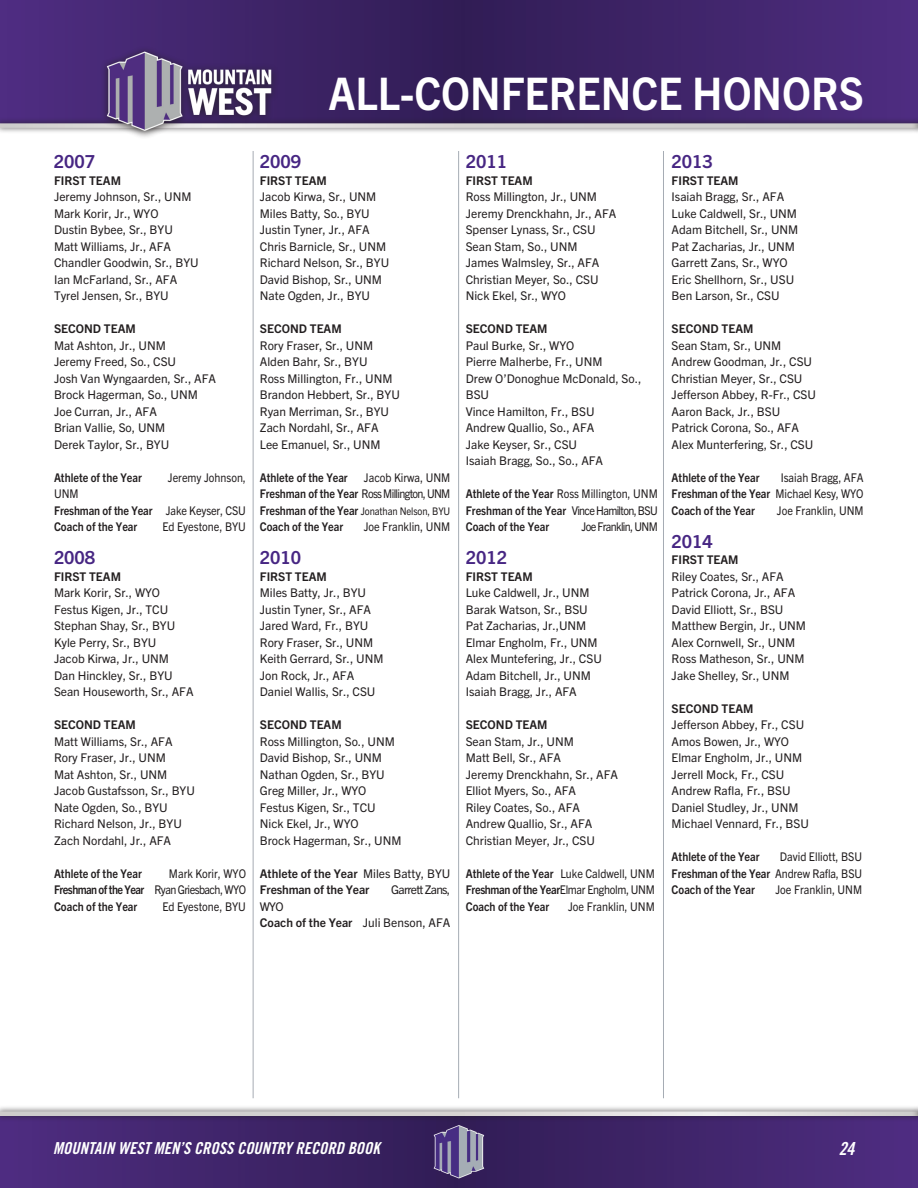
<style>
.page{position:relative;width:918px;height:1188px;background:#fff}
.page>*{position:absolute;margin:0;border:0;box-sizing:border-box;transform-origin:0 0}
.t1{font:700 45px "Trade Gothic Next";color:#fff;scale:.93 1}
.t2{font:700 18px "Trade Gothic Next";color:#472683}
.t3{font:18px "Trade Gothic LT Std Bd Cn 20 Obl";color:#fff}
.t4{font:16.5px "Trade Gothic LT Std Bd Cn 20 Obl";color:#fff}
.t5{font:12px/16.5px "Trade Gothic Next";color:#231f20}
.t6{font:700 12px/16.5px "Trade Gothic Next";color:#231f20;text-align:justify;scale:.9 1}
.t7{font:700 12px/16.5px "Trade Gothic Next";color:#231f20}
.t8{font:12px/16.5px "Trade Gothic Next";color:#231f20;text-align:justify;scale:.9 1}
.t9{font:12px/16.5px "Trade Gothic Next";letter-spacing:-.06em;color:#231f20;text-align:right;scale:.9 1}
.t10{font:12px "Trade Gothic Next";letter-spacing:-.06em;color:#231f20}
.t11{font:10.5px "Trade Gothic Next";letter-spacing:-.01em;color:#231f20;scale:.9 1}
.s1{font-weight:400}
.s2{font-weight:700}
.s3{font-weight:700;font-size:12px}
</style>
<div class="page">
<svg style="left:0;top:0;width:918px;height:117px;background:#3f246a"></svg>
<div style="left:0;top:117px;width:918px;height:17px;background:#231f20;opacity:.75"></div>
<svg style="left:0;top:123px;width:912px;height:5px;background:#c7c4c6"></svg>
<div style="left:912px;top:117px;width:6px;height:17px;background:#231f20;opacity:.75"></div>
<img style="left:77px;top:33px;width:233px;height:104px">
<svg style="left:0;top:1122px;width:918px;height:66px;background:#41256c"></svg>
<div style="left:0;top:1106px;width:918px;height:16px;background:#231f20;opacity:.75"></div>
<svg style="left:0;top:1112px;width:912px;height:4px;background:#d8d6d5"></svg>
<div style="left:912px;top:1106px;width:6px;height:16px;background:#231f20;opacity:.75"></div>
<img style="left:420px;top:1123px;width:76px;height:58px">
<hr style="left:253px;top:151px;width:1px;height:947px;background:#a6acb4">
<hr style="left:458px;top:151px;width:1px;height:947px;background:#a6acb4">
<hr style="left:663px;top:151px;width:1px;height:947px;background:#a6acb4">
<h1 class="t1" style="left:328px;top:66px;width:577px">ALL-CONFERENCE HONORS</h1>
<h2 class="t2" style="left:54px;top:151px;width:43px">2007</h2>
<p class="t7" style="left:54px;top:172px;width:68px">FIRST TEAM</p>
<p class="t5" style="left:54px;top:188px;width:146px">Jeremy Johnson, Sr., UNM<br>Mark Korir, Jr., WYO<br>Dustin Bybee, Sr., BYU<br>Matt Williams, Jr., AFA<br>Chandler Goodwin, Sr., BYU<br>Ian McFarland, Sr., AFA<br>Tyrel Jensen, Sr., BYU</p>
<p class="t7" style="left:54px;top:320px;width:83px">SECOND TEAM</p>
<p class="t5" style="left:54px;top:337px;width:164px">Mat Ashton, Jr., UNM<br>Jeremy Freed, So., CSU<br>Josh Van Wyngaarden, Sr., AFA<br>Brock Hagerman, So., UNM<br>Joe Curran, Jr., AFA<br>Brian Vallie, So, UNM<br>Derek Taylor, Sr., BYU</p>
<p class="t6" style="left:54px;top:469px;width:99px">Athlete of the Year</p>
<p class="t8" style="left:168px;top:469px;width:88px">Jeremy Johnson,</p>
<p class="t6" style="left:54px;top:485px;width:215px;text-align:left"><span class="s1">UNM<br></span>Freshman of the Year <span class="s1">Jake Keyser, CSU<br></span>Coach of the Year</p>
<p class="t8" style="left:163px;top:518px;width:94px">Ed Eyestone, BYU</p>
<h2 class="t2" style="left:54px;top:547px;width:43px">2008</h2>
<p class="t7" style="left:54px;top:568px;width:68px">FIRST TEAM</p>
<p class="t5" style="left:54px;top:584px;width:141px">Mark Korir, Sr., WYO<br>Festus Kigen, Jr., TCU<br>Stephan Shay, Sr., BYU<br>Kyle Perry, Sr., BYU<br>Jacob Kirwa, Jr., UNM<br>Dan Hinckley, Sr., BYU<br>Sean Houseworth, Sr., AFA</p>
<p class="t7" style="left:54px;top:716px;width:83px">SECOND TEAM</p>
<p class="t5" style="left:54px;top:733px;width:143px">Matt Williams, Sr., AFA<br>Rory Fraser, Jr., UNM<br>Mat Ashton, Sr., UNM<br>Jacob Gustafsson, Sr., BYU<br>Nate Ogden, So., BYU<br>Richard Nelson, Jr., BYU<br>Zach Nordahl, Jr., AFA</p>
<p class="t6" style="left:54px;top:865px;width:99px">Athlete of the Year</p>
<p class="t6" style="left:54px;top:865px;width:215px;text-indent:115px"><span class="s1">Mark Korir, WYO </span>Freshman of the Year <span class="s1">Ryan Griesbach, WYO </span>Coach of the Year</p>
<p class="t8" style="left:163px;top:898px;width:94px">Ed Eyestone, BYU</p>
<h2 class="t2" style="left:260px;top:151px;width:43px">2009</h2>
<p class="t7" style="left:260px;top:172px;width:68px">FIRST TEAM</p>
<p class="t5" style="left:260px;top:188px;width:131px">Jacob Kirwa, Sr., UNM<br>Miles Batty, So., BYU<br>Justin Tyner, Jr., AFA<br>Chris Barnicle, Sr., UNM<br>Richard Nelson, Sr., BYU<br>David Bishop, Sr., UNM<br>Nate Ogden, Jr., BYU</p>
<p class="t7" style="left:260px;top:320px;width:83px">SECOND TEAM</p>
<p class="t5" style="left:260px;top:337px;width:142px">Rory Fraser, Sr., UNM<br>Alden Bahr, Sr., BYU<br>Ross Millington, Fr., UNM<br>Brandon Hebbert, Sr., BYU<br>Ryan Merriman, Sr., BYU<br>Zach Nordahl, Sr., AFA<br>Lee Emanuel, Sr., UNM</p>
<p class="t6" style="left:260px;top:469px;width:99px">Athlete of the Year</p>
<p class="t9" style="left:260px;top:469px;width:213px">Jacob Kirwa, UNM<br><span class="s2">Freshman of the Year</span> Ross Millington, UNM</p>
<p class="t11" style="left:260px;top:505px;width:213px"><span class="s3">Freshman of the Year</span> Jonathan Nelson, BYU</p>
<p class="t6" style="left:260px;top:518px;width:94px">Coach of the Year</p>
<p class="t8" style="left:364px;top:518px;width:98px">Joe Franklin, UNM</p>
<h2 class="t2" style="left:260px;top:547px;width:43px">2010</h2>
<p class="t7" style="left:260px;top:568px;width:68px">FIRST TEAM</p>
<p class="t5" style="left:260px;top:584px;width:125px">Miles Batty, Jr., BYU<br>Justin Tyner, Sr., AFA<br>Jared Ward, Fr., BYU<br>Rory Fraser, Sr., UNM<br>Keith Gerrard, Sr., UNM<br>Jon Rock, Jr., AFA<br>Daniel Wallis, Sr., CSU</p>
<p class="t7" style="left:260px;top:716px;width:83px">SECOND TEAM</p>
<p class="t5" style="left:260px;top:733px;width:143px">Ross Millington, So., UNM<br>David Bishop, Sr., UNM<br>Nathan Ogden, Sr., BYU<br>Greg Miller, Jr., WYO<br>Festus Kigen, Sr., TCU<br>Nick Ekel, Jr., WYO<br>Brock Hagerman, Sr., UNM</p>
<p class="t7" style="left:260px;top:865px;width:192px">Athlete of the Year <span class="s1">Miles Batty, BYU<br></span>Freshman of the Year</p>
<p class="t10" style="left:391px;top:883px;width:61px">Garrett Zans,</p>
<p class="t5" style="left:260px;top:898px;width:192px">WYO<br><span class="s2">Coach of the Year</span> Juli Benson, AFA</p>
<h2 class="t2" style="left:466px;top:151px;width:43px">2011</h2>
<p class="t7" style="left:466px;top:172px;width:68px">FIRST TEAM</p>
<p class="t5" style="left:466px;top:188px;width:152px">Ross Millington, Jr., UNM<br>Jeremy Drenckhahn, Jr., AFA<br>Spenser Lynass, Sr., CSU<br>Sean Stam, So., UNM<br>James Walmsley, Sr., AFA<br>Christian Meyer, So., CSU<br>Nick Ekel, Sr., WYO</p>
<p class="t7" style="left:466px;top:320px;width:83px">SECOND TEAM</p>
<p class="t5" style="left:466px;top:337px;width:177px">Paul Burke, Sr., WYO<br>Pierre Malherbe, Fr., UNM<br>Drew O’Donoghue McDonald, So.,<br>BSU<br>Vince Hamilton, Fr., BSU<br>Andrew Quallio, So., AFA<br>Jake Keyser, Sr., CSU<br>Isaiah Bragg, So., So., AFA</p>
<p class="t6" style="left:466px;top:485px;width:215px">Athlete of the Year <span class="s1">Ross Millington, UNM </span>Freshman of the Year <span class="s1">Vince Hamilton, BSU </span>Coach of the Year</p>
<p class="t9" style="left:581px;top:518px;width:86px">Joe Franklin, UNM</p>
<h2 class="t2" style="left:466px;top:547px;width:43px">2012</h2>
<p class="t7" style="left:466px;top:568px;width:68px">FIRST TEAM</p>
<p class="t5" style="left:466px;top:584px;width:138px">Luke Caldwell, Jr., UNM<br>Barak Watson, Sr., BSU<br>Pat Zacharias, Jr.,UNM<br>Elmar Engholm, Fr., UNM<br>Alex Muntefering, Jr., CSU<br>Adam Bitchell, Jr., UNM<br>Isaiah Bragg, Jr., AFA</p>
<p class="t7" style="left:466px;top:716px;width:83px">SECOND TEAM</p>
<p class="t5" style="left:466px;top:733px;width:154px">Sean Stam, Jr., UNM<br>Matt Bell, Sr., AFA<br>Jeremy Drenckhahn, Sr., AFA<br>Elliot Myers, So., AFA<br>Riley Coates, So., AFA<br>Andrew Quallio, Sr., AFA<br>Christian Meyer, Jr., CSU</p>
<p class="t6" style="left:466px;top:865px;width:212px">Athlete of the Year <span class="s1">Luke Caldwell, UNM </span>Freshman of the Year<span class="s1">Elmar Engholm, UNM </span>Coach of the Year</p>
<p class="t8" style="left:568px;top:898px;width:98px">Joe Franklin, UNM</p>
<h2 class="t2" style="left:672px;top:151px;width:43px">2013</h2>
<p class="t7" style="left:672px;top:172px;width:68px">FIRST TEAM</p>
<p class="t5" style="left:672px;top:188px;width:128px">Isaiah Bragg, Sr., AFA<br>Luke Caldwell, Sr., UNM<br>Adam Bitchell, Sr., UNM<br>Pat Zacharias, Jr., UNM<br>Garrett Zans, Sr., WYO<br>Eric Shellhorn, Sr., USU<br>Ben Larson, Sr., CSU</p>
<p class="t7" style="left:672px;top:320px;width:83px">SECOND TEAM</p>
<p class="t5" style="left:672px;top:337px;width:146px">Sean Stam, Sr., UNM<br>Andrew Goodman, Jr., CSU<br>Christian Meyer, Sr., CSU<br>Jefferson Abbey, R-Fr., CSU<br>Aaron Back, Jr., BSU<br>Patrick Corona, So., AFA<br>Alex Munterfering, Sr., CSU</p>
<p class="t6" style="left:672px;top:469px;width:99px">Athlete of the Year</p>
<p class="t6" style="left:672px;top:469px;width:215px;text-indent:109px"><span class="s1">Isaiah Bragg, AFA </span>Freshman of the Year <span class="s1">Michael Kesy, WYO </span>Coach of the Year</p>
<p class="t8" style="left:777px;top:502px;width:98px">Joe Franklin, UNM</p>
<h2 class="t2" style="left:672px;top:530px;width:43px">2014</h2>
<p class="t7" style="left:672px;top:551px;width:68px">FIRST TEAM</p>
<p class="t5" style="left:672px;top:568px;width:136px">Riley Coates, Sr., AFA<br>Patrick Corona, Jr., AFA<br>David Elliott, Sr., BSU<br>Matthew Bergin, Jr., UNM<br>Alex Cornwell, Sr., UNM<br>Ross Matheson, Sr., UNM<br>Jake Shelley, Sr., UNM</p>
<p class="t7" style="left:672px;top:700px;width:83px">SECOND TEAM</p>
<p class="t5" style="left:672px;top:716px;width:139px">Jefferson Abbey, Fr., CSU<br>Amos Bowen, Jr., WYO<br>Elmar Engholm, Jr., UNM<br>Jerrell Mock, Fr., CSU<br>Andrew Rafla, Fr., BSU<br>Daniel Studley, Jr., UNM<br>Michael Vennard, Fr., BSU</p>
<p class="t6" style="left:672px;top:848px;width:99px">Athlete of the Year</p>
<p class="t8" style="left:672px;top:848px;width:213px;text-indent:108px">David Elliott, BSU <span class="s2">Freshman of the Year</span> Andrew Rafla, BSU <span class="s2">Coach of the Year</span></p>
<p class="t8" style="left:775px;top:881px;width:98px">Joe Franklin, UNM</p>
<h3 class="t4" style="left:53px;top:1138px;width:328px">MOUNTAIN WEST MEN’S CROSS COUNTRY RECORD BOOK</h3>
<h2 class="t3" style="left:839px;top:1137px;width:17px">24</h2>
</div>
